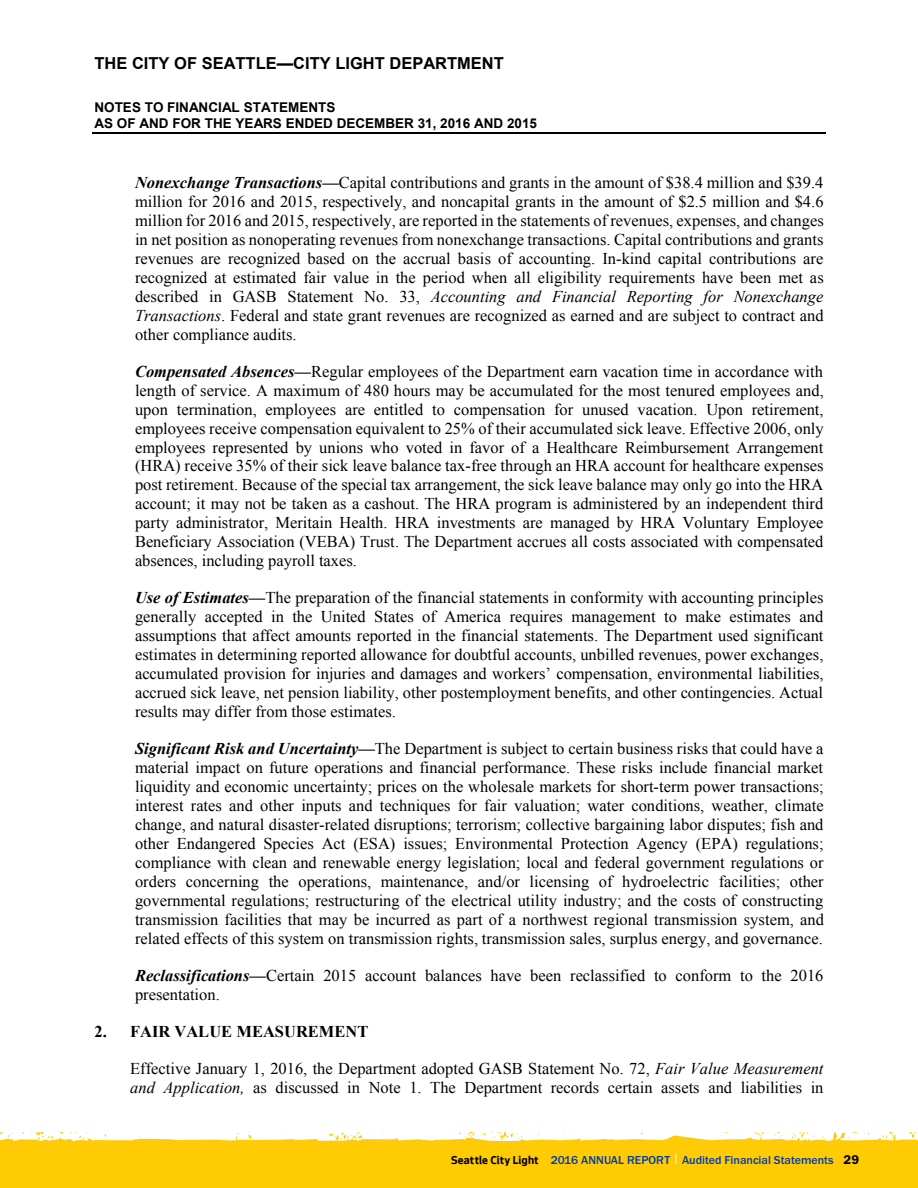
<style>
.page{position:relative;width:918px;height:1188px;background:#fff}
.page>*{position:absolute;margin:0;border:0;box-sizing:border-box;transform-origin:0 0}
.t1{font:16.5px/18.9px "Times New Roman";color:#000;text-align:justify}
.t2{font:700 16.5px "Arial";color:#000}
.t3{font:700 16.5px "Times New Roman";color:#000}
.t4{font:700 13.5px/15.6px "Arial";color:#000}
.t5{font:500 12px "Franklin Got T";color:#003ca6}
.s1{font-weight:700;font-style:italic}
.s2{font-style:italic}
.s3{font-family:"Seattle Text";font-weight:700;color:#000}
.s4{font-weight:400;color:#fff}
.s5{font-weight:600;font-size:13.2px;color:#000}
</style>
<div class="page">
<div style="left:0;top:1132px;width:918px;height:56px;background:#ffcb05"></div>
<svg style="left:0;top:1132px;width:918px;height:9px;background:#fff5d1"></svg>
<hr style="left:92px;top:133px;width:734px;height:1px;background:#000">
<p class="t2" style="left:94px;top:53px;width:411px">THE CITY OF SEATTLE—CITY LIGHT DEPARTMENT</p>
<p class="t4" style="left:94px;top:100px;width:444px">NOTES TO FINANCIAL STATEMENTS<br>AS OF AND FOR THE YEARS ENDED DECEMBER 31, 2016 AND 2015</p>
<p class="t1" style="left:135px;top:173px;width:690px"><span class="s1">Nonexchange Transactions—</span>Capital contributions and grants in the amount of $38.4 million and $39.4 million for 2016 and 2015, respectively, and noncapital grants in the amount of $2.5 million and $4.6 million for 2016 and 2015, respectively, are reported in the statements of revenues, expenses, and changes in net position as nonoperating revenues from nonexchange transactions. Capital contributions and grants revenues are recognized based on the accrual basis of accounting. In-kind capital contributions are recognized at estimated fair value in the period when all eligibility requirements have been met as described in GASB Statement No. 33, <span class="s2">Accounting and Financial Reporting for Nonexchange Transactions</span>. Federal and state grant revenues are recognized as earned and are subject to contract and other compliance audits.</p>
<p class="t1" style="left:135px;top:361px;width:690px"><span class="s1">Compensated Absences—</span>Regular employees of the Department earn vacation time in accordance with length of service. A maximum of 480 hours may be accumulated for the most tenured employees and, upon termination, employees are entitled to compensation for unused vacation. Upon retirement, employees receive compensation equivalent to 25% of their accumulated sick leave. Effective 2006, only employees represented by unions who voted in favor of a Healthcare Reimbursement Arrangement (HRA) receive 35% of their sick leave balance tax-free through an HRA account for healthcare expenses post retirement. Because of the special tax arrangement, the sick leave balance may only go into the HRA account; it may not be taken as a cashout. The HRA program is administered by an independent third party administrator, Meritain Health. HRA investments are managed by HRA Voluntary Employee Beneficiary Association (VEBA) Trust. The Department accrues all costs associated with compensated absences, including payroll taxes.</p>
<p class="t1" style="left:135px;top:588px;width:690px"><span class="s1">Use of Estimates—</span>The preparation of the financial statements in conformity with accounting principles generally accepted in the United States of America requires management to make estimates and assumptions that affect amounts reported in the financial statements. The Department used significant estimates in determining reported allowance for doubtful accounts, unbilled revenues, power exchanges, accumulated provision for injuries and damages and workers’ compensation, environmental liabilities, accrued sick leave, net pension liability, other postemployment benefits, and other contingencies. Actual results may differ from those estimates.</p>
<p class="t1" style="left:135px;top:739px;width:690px"><span class="s1">Significant Risk and Uncertainty—</span>The Department is subject to certain business risks that could have a material impact on future operations and financial performance. These risks include financial market liquidity and economic uncertainty; prices on the wholesale markets for short-term power transactions; interest rates and other inputs and techniques for fair valuation; water conditions, weather, climate change, and natural disaster-related disruptions; terrorism; collective bargaining labor disputes; fish and other Endangered Species Act (ESA) issues; Environmental Protection Agency (EPA) regulations; compliance with clean and renewable energy legislation; local and federal government regulations or orders concerning the operations, maintenance, and/or licensing of hydroelectric facilities; other governmental regulations; restructuring of the electrical utility industry; and the costs of constructing transmission facilities that may be incurred as part of a northwest regional transmission system, and related effects of this system on transmission rights, transmission sales, surplus energy, and governance.</p>
<p class="t1" style="left:135px;top:965px;width:690px"><span class="s1">Reclassifications—</span>Certain 2015 account balances have been reclassified to conform to the 2016 presentation.</p>
<p class="t3" style="left:95px;top:1020px;width:275px">2. FAIR VALUE MEASUREMENT</p>
<p class="t1" style="left:130px;top:1058px;width:695px">Effective January 1, 2016, the Department adopted GASB Statement No. 72, <span class="s2">Fair Value Measurement and Application,</span> as discussed in Note 1. The Department records certain assets and liabilities in</p>
<p class="t5" style="left:451px;top:1153px;width:409px"><span class="s3">Seattle City Light</span> 2016 ANNUAL REPORT <span class="s4">|</span> Audited Financial Statements <span class="s5">29</span></p>
</div>
